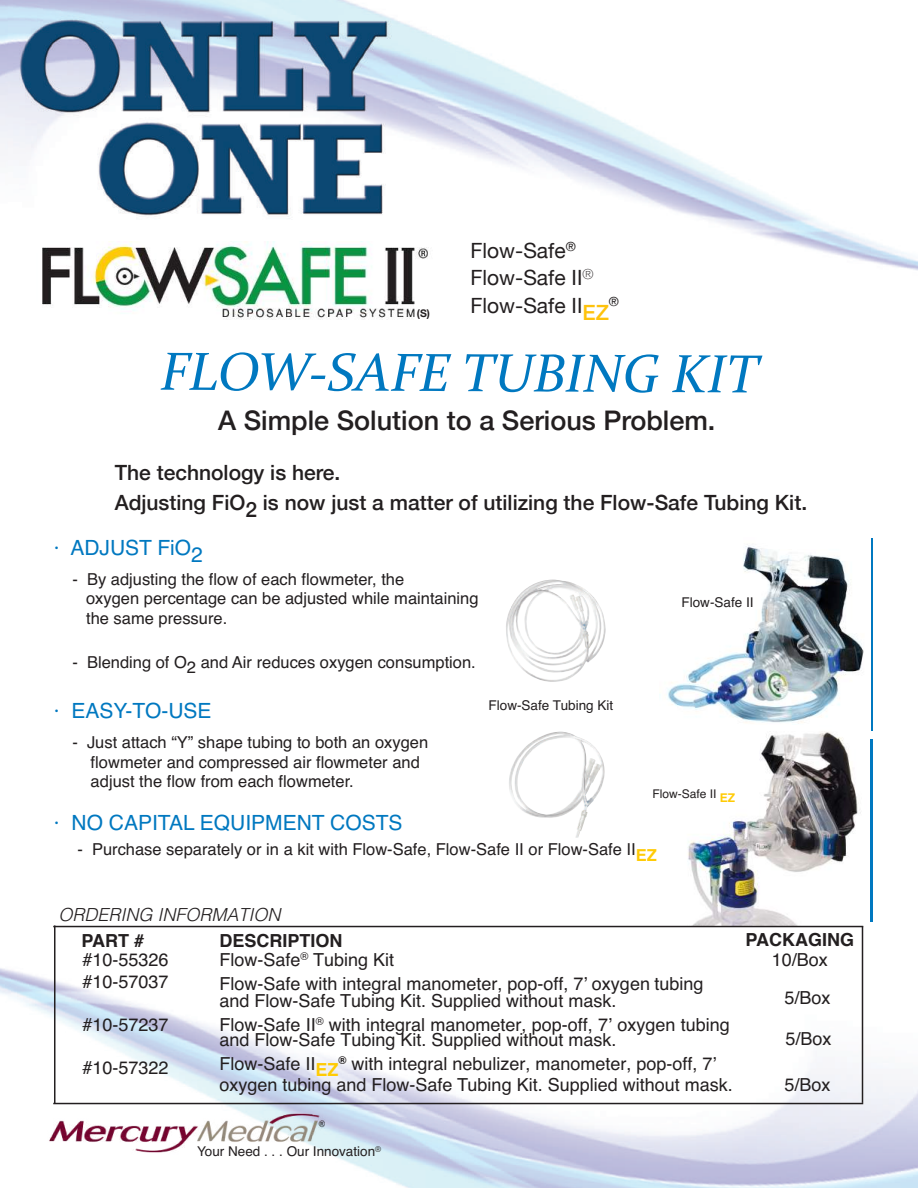
<style>
.page{position:relative;width:918px;height:1188px;background:#fff}
.page>*{position:absolute;margin:0;border:0;box-sizing:border-box;transform-origin:0 0}
.t1{font:italic 54px "Constantia";color:#0078c0}
.t2{font:500 27px "Helvetica Neue";color:#231f20}
.t3{font:500 21px/30px "Helvetica Neue";color:#231f20}
.t4{font:21px "Helvetica";color:#0078c0}
.t5{font:21px/27.3px "Helvetica Neue";color:#231f20}
.t6{font:18px/21.6px "Helvetica";color:#231f20}
.t7{font:italic 300 18px "Helvetica";color:#231f20}
.t8{font:700 18px "Helvetica";color:#231f20}
.t9{font:16.5px/19.8px "Helvetica";color:#231f20}
.t10{font:13.5px "Helvetica";color:#231f20}
.t11{font:12.6px "Helvetica Neue";color:#231f20}
.t12{font:12px "Helvetica";color:#231f20}
.t13{font:700 10.5px "Helvetica Neue";color:#231f20}
.s1{font-weight:500;color:#fec20c}
.s2{font-weight:700;color:#ffcb06}
.s3{font-weight:700}
</style>
<div class="page">
<img style="left:0;top:0;width:918px;height:1188px">
<svg style="left:870px;top:538px;width:3px;height:192px"></svg>
<hr style="left:54px;top:926px;width:1px;height:178px;background:#231f20">
<hr style="left:53px;top:1103px;width:810px;height:1px;background:#231f20">
<img style="left:506px;top:580px;width:100px;height:102px">
<img style="left:508px;top:732px;width:97px;height:106px">
<div style="left:866px;top:740px;width:7px;height:182px;background:#0078c0"></div>
<img style="left:8px;top:0;width:419px;height:220px">
<img style="left:23px;top:196px;width:392px;height:24px">
<img style="left:41px;top:1107px;width:292px;height:53px">
<img style="left:36px;top:242px;width:398px;height:81px">
<img style="left:659px;top:538px;width:211px;height:188px">
<img style="left:652px;top:726px;width:218px;height:200px">
<hr style="left:862px;top:926px;width:1px;height:177px;background:#231f20">
<hr style="left:53px;top:926px;width:810px;height:1px;background:#231f20">
<p class="t13" style="left:417px;top:305px;width:15px">(S)</p>
<p class="t5" style="left:471px;top:239px;width:140px">Flow-Safe<sup>®<br></sup>Flow-Safe II<sup>®<br></sup>Flow-Safe II<span class="s1">EZ</span></p>
<p class="t11" style="left:609px;top:292px;width:12px">®</p>
<h1 class="t1" style="left:160px;top:336px;width:599px">FLOW-SAFE TUBING KIT</h1>
<h2 class="t2" style="left:218px;top:399px;width:499px">A Simple Solution to a Serious Problem.</h2>
<p class="t3" style="left:115px;top:456px;width:694px">The technology is here.<br>Adjusting FiO2 is now just a matter of utilizing the Flow-Safe Tubing Kit.</p>
<p class="t4" style="left:54px;top:531px;width:150px">· ADJUST FiO2</p>
<p class="t9" style="left:86px;top:569px;width:394px;text-indent:-14px">- By adjusting the flow of each flowmeter, the<br>oxygen percentage can be adjusted while maintaining the same pressure.</p>
<p class="t9" style="left:72px;top:652px;width:405px">- Blending of O2 and Air reduces oxygen consumption.</p>
<p class="t4" style="left:54px;top:695px;width:159px">· EASY-TO-USE</p>
<p class="t9" style="left:91px;top:733px;width:339px;text-indent:-18px">- Just attach “Y” shape tubing to both an oxygen flowmeter and compressed air flowmeter and adjust the flow from each flowmeter.</p>
<p class="t4" style="left:54px;top:806px;width:350px">· NO CAPITAL EQUIPMENT COSTS</p>
<p class="t10" style="left:489px;top:695px;width:126px">Flow-Safe Tubing Kit</p>
<p class="t10" style="left:682px;top:592px;width:74px">Flow-Safe II</p>
<p class="t12" style="left:652px;top:785px;width:84px">Flow-Safe II <span class="s2">EZ</span></p>
<p class="t9" style="left:77px;top:840px;width:581px">- Purchase separately or in a kit with Flow-Safe, Flow-Safe II or Flow-Safe II<span class="s2">EZ</span></p>
<p class="t7" style="left:58px;top:899px;width:225px">ORDERING INFORMATION</p>
<p class="t8" style="left:81px;top:926px;width:64px">PART #</p>
<p class="t6" style="left:82px;top:950px;width:88px">#10-55326 #10-57037</p>
<p class="t6" style="left:82px;top:1015px;width:88px">#10-57237</p>
<p class="t6" style="left:82px;top:1058px;width:88px">#10-57322</p>
<p class="t6" style="left:219px;top:932px;width:176px;line-height:19.2px"><span class="s3">DESCRIPTION<br></span>Flow-Safe<sup>®</sup> Tubing Kit</p>
<p class="t6" style="left:219px;top:976px;width:485px;line-height:17px">Flow-Safe with integral manometer, pop-off, 7’ oxygen tubing and Flow-Safe Tubing Kit. Supplied without mask.</p>
<p class="t6" style="left:219px;top:1018px;width:512px;line-height:14.5px">Flow-Safe II<sup>®</sup> with integral manometer, pop-off, 7’ oxygen tubing and Flow-Safe Tubing Kit. Supplied without mask.</p>
<p class="t6" style="left:219px;top:1053px;width:515px">Flow-Safe II<span class="s2">EZ</span><sup>®</sup> with integral nebulizer, manometer, pop-off, 7’ oxygen tubing and Flow-Safe Tubing Kit. Supplied without mask.</p>
<p class="t8" style="left:745px;top:926px;width:110px">PACKAGING</p>
<p class="t6" style="left:772px;top:949px;width:58px">10/Box</p>
<p class="t6" style="left:784px;top:987px;width:48px">5/Box</p>
<p class="t6" style="left:785px;top:1029px;width:48px">5/Box</p>
<p class="t6" style="left:784px;top:1075px;width:48px">5/Box</p>
<p class="t10" style="left:197px;top:1141px;width:186px">Your Need . . . Our Innovation<sup>®</sup></p>
</div>
